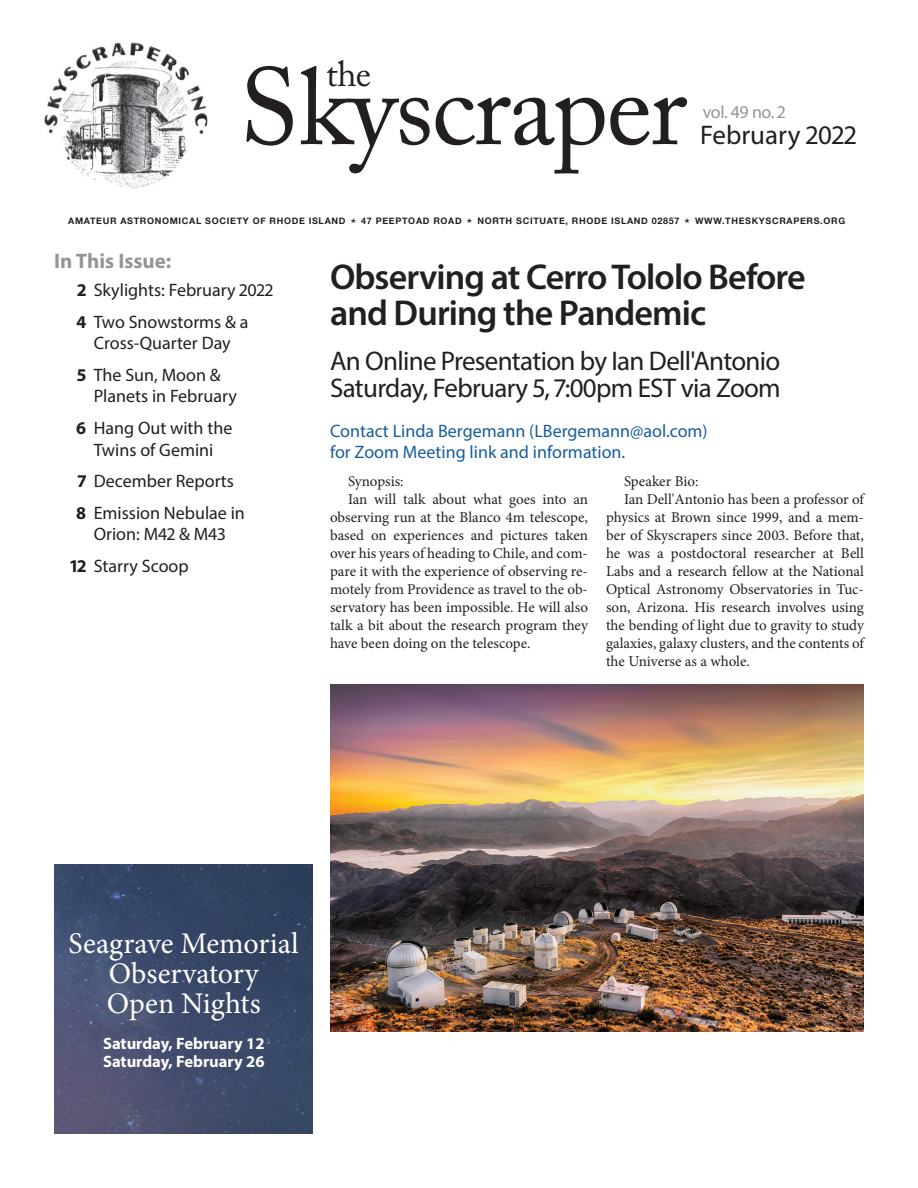
<style>
.page{position:relative;width:918px;height:1188px;background:#fff}
.page>*{position:absolute;margin:0;border:0;box-sizing:border-box;transform-origin:0 0}
._12_body_text{font:108px "Adobe Caslon Pro";letter-spacing:-.02em;color:#231f20}
.body{font:600 36px/36px "Myriad Pro";letter-spacing:-.025em;color:#231f20}
._12_body_text-2{font:36px "Adobe Caslon Pro";color:#231f20}
.body_text_2{font:30px/30px "Minion Pro";color:#fff;text-align:center}
.body-2{font:27px/27px "Myriad Pro";letter-spacing:-.025em;color:#231f20}
._12_body_text-3{font:27px "Myriad Pro";color:#231f20}
.t1{font:700 21px "Myriad Pro";color:#939598}
.t2{font:18px "Myriad Pro";color:#231f20}
.body-3{font:18px/21.6px "Myriad Pro";color:#175d9e}
._12_body_text-4{font:18px "Myriad Pro";letter-spacing:-.02em;color:#939598}
.body_text_2-2{font:700 16.5px/18px "Myriad Pro";color:#fff}
.body-4{font:15px/18px "Minion Pro";letter-spacing:-.005em;color:#231f20;text-align:justify}
.body_test{font:700 9px "Helvetica Neue";letter-spacing:.075em;color:#231f20}
.s1{font-weight:700}
</style>
<div class="page">
<img style="left:44px;top:42px;width:163px;height:147px">
<img style="left:55px;top:864px;width:258px;height:270px">
<img style="left:330px;top:684px;width:534px;height:347px">
<p class="_12_body_text-2" style="left:326px;top:53px;width:46px">the</p>
<p class="_12_body_text" style="left:239px;top:44px;width:449px">Skyscraper</p>
<p class="_12_body_text-4" style="left:703px;top:101px;width:84px">vol. 49 no. 2</p>
<p class="_12_body_text-3" style="left:700px;top:118px;width:158px">February 2022</p>
<p class="body_test" style="left:68px;top:214px;width:279px">AMATEUR ASTRONOMICAL SOCIETY OF RHODE ISLAND</p>
<p class="body_test" style="left:361px;top:214px;width:102px">47 PEEPTOAD ROAD</p>
<p class="body_test" style="left:477px;top:214px;width:203px">NORTH SCITUATE, RHODE ISLAND 02857</p>
<p class="body_test" style="left:695px;top:214px;width:152px">WWW.THESKYSCRAPERS.ORG</p>
<p class="t1" style="left:54px;top:247px;width:119px">In This Issue:</p>
<p class="t2" style="left:77px;top:279px;width:197px"><span class="s1">2</span> Skylights: February 2022</p>
<p class="t2" style="left:76px;top:311px;width:174px"><span class="s1">4</span> Two Snowstorms &amp; a</p>
<p class="t2" style="left:94px;top:332px;width:138px">Cross-Quarter Day</p>
<p class="t2" style="left:77px;top:364px;width:145px"><span class="s1">5</span> The Sun, Moon &amp;</p>
<p class="t2" style="left:94px;top:385px;width:145px">Planets in February</p>
<p class="t2" style="left:76px;top:417px;width:158px"><span class="s1">6</span> Hang Out with the</p>
<p class="t2" style="left:94px;top:438px;width:121px">Twins of Gemini</p>
<p class="t2" style="left:78px;top:470px;width:158px"><span class="s1">7</span> December Reports</p>
<p class="t2" style="left:76px;top:501px;width:170px"><span class="s1">8</span> Emission Nebulae in</p>
<p class="t2" style="left:94px;top:523px;width:133px">Orion: M42 &amp; M43</p>
<p class="t2" style="left:71px;top:555px;width:120px"><span class="s1">12</span> Starry Scoop</p>
<p class="body" style="left:330px;top:258px;width:477px">Observing at Cerro Tololo Before and During the Pandemic</p>
<p class="body-2" style="left:330px;top:347px;width:452px">An Online Presentation by Ian Dell'Antonio<br>Saturday, February 5, 7:00pm EST via Zoom</p>
<p class="body-3" style="left:330px;top:419px;width:379px">Contact Linda Bergemann (LBergemann@aol.com) for Zoom Meeting link and information.</p>
<p class="body-4" style="left:624px;top:472px;width:76px">Speaker Bio:</p>
<p class="body-4" style="left:606px;top:490px;width:260px;text-indent:18px">Ian Dell'Antonio has been a professor of physics at Brown since 1999, and a mem&shy;ber of Skyscrapers since 2003. Before that, he was a postdoctoral researcher at Bell Labs and a research fellow at the National Optical Astronomy Observatories in Tuc&shy;son, Arizona. His research involves using the bending of light due to gravity to study galaxies, galaxy clusters, and the contents of the Universe as a whole.</p>
<p class="body-4" style="left:348px;top:472px;width:57px">Synopsis:</p>
<p class="body-4" style="left:330px;top:490px;width:260px;text-indent:18px">Ian will talk about what goes into an observing run at the Blanco 4m telescope, based on experiences and pictures taken over his years of heading to Chile, and com&shy;pare it with the experience of observing re&shy;motely from Providence as travel to the ob&shy;servatory has been impossible. He will also talk a bit about the research program they have been doing on the telescope.</p>
<p class="body_text_2" style="left:69px;top:928px;width:232px">Seagrave Memorial<br>Observatory<br>Open Nights</p>
<p class="body_text_2-2" style="left:103px;top:1034px;width:163px">Saturday, February 12<br>Saturday, February 26</p>
</div>
